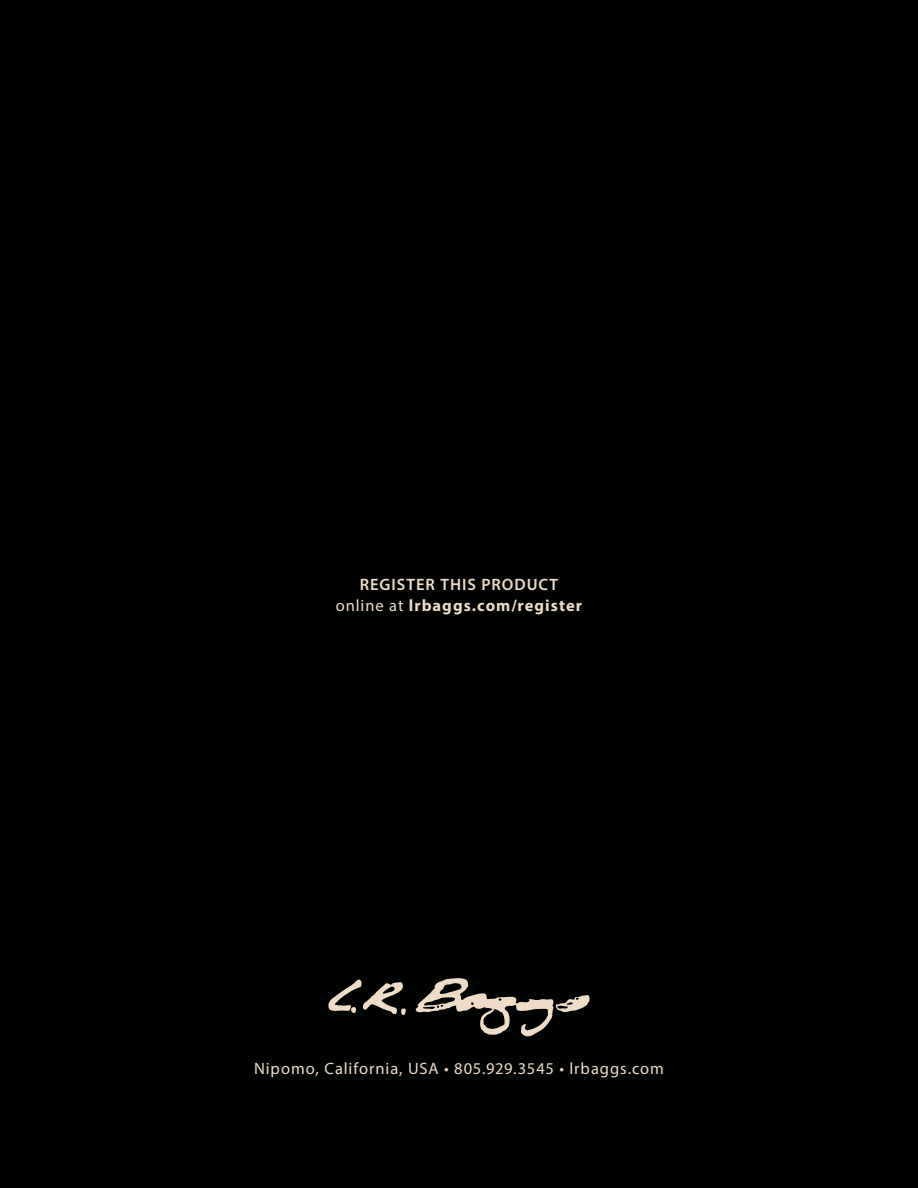
<style>
.page{position:relative;width:918px;height:1188px;background:#000101}
.page>*{position:absolute;margin:0;border:0;box-sizing:border-box;transform-origin:0 0}
.t1{font:16.5px "Myriad Pro";letter-spacing:.055em;color:#efdcc7}
.t2{font:700 16.5px "Myriad Pro";letter-spacing:.06em;color:#efdcc7}
.t3{font:600 16.5px "Myriad Pro";letter-spacing:.06em;color:#efdcc7}
.s1{font-weight:400}
</style>
<div class="page">
<svg style="left:416px;top:978px;width:174px;height:58px;background:#3d3934"></svg>
<svg style="left:328px;top:979px;width:78px;height:36px;background:#49443d"></svg>
<p class="t3" style="left:360px;top:574px;width:200px">REGISTER THIS PRODUCT</p>
<p class="t2" style="left:336px;top:594px;width:248px"><span class="s1">online at</span> lrbaggs.com/register</p>
<p class="t1" style="left:254px;top:1058px;width:411px">Nipomo, California, USA • 805.929.3545 • lrbaggs.com</p>
</div>
